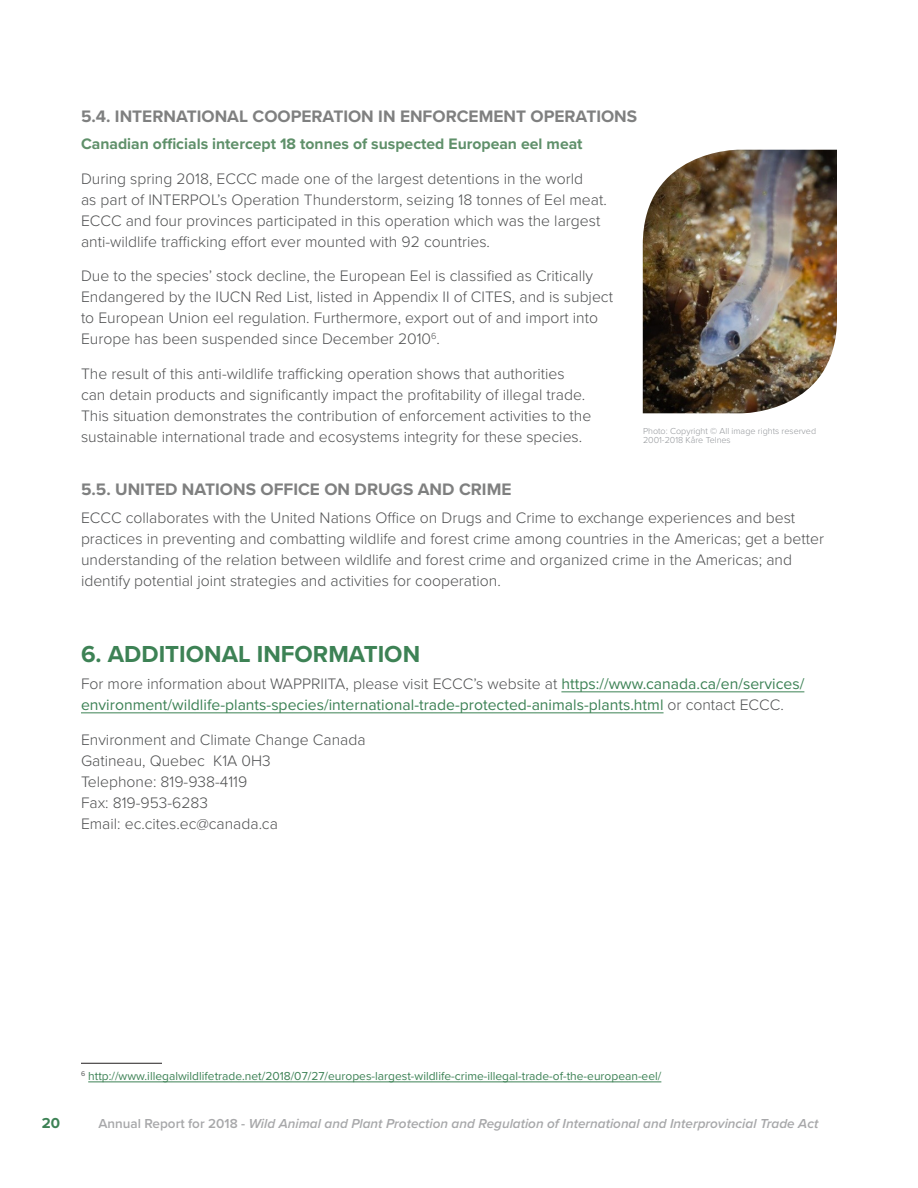
<style>
.page{position:relative;width:918px;height:1188px;background:#fff}
.page>*{position:absolute;margin:0;border:0;box-sizing:border-box;transform-origin:0 0}
.t1{font:700 24px "Proxima Nova";color:#3d8255}
.t2{font:700 17.25px "Proxima Nova";color:#7f8080}
.Body_Text{font:300 15.75px/21px "Proxima Nova";color:#4e4f50}
.Body_Text-2{font:15.75px/21px "Proxima Nova";color:#3d8255}
.Body_Text-3{font:700 15.75px "Proxima Nova";color:#5f906a}
.t3{font:700 15px "Proxima Nova";color:#3d8255}
.t4{font:italic 600 13.5px "Proxima Nova";color:#717275}
.Footnote{font:12px "Proxima Nova";color:#3d8255}
.Body_Text-4{font:300 9px/9.8px "Proxima Nova";color:#93969a}
.s1{font-weight:300;color:#4e4f50}
.s2{font-style:normal}
</style>
<div class="page">
<hr style="left:561px;top:691px;width:243px;height:1px;background:#3d8255">
<hr style="left:81px;top:712px;width:583px;height:1px;background:#3d8255">
<hr style="left:81px;top:1063px;width:81px;height:1px;background:#231f20">
<hr style="left:88px;top:1082px;width:573px;height:1px;background:#3d8255">
<img style="left:643px;top:150px;width:194px;height:263px">
<p class="t2" style="left:81px;top:103px;width:558px">5.4. INTERNATIONAL COOPERATION IN ENFORCEMENT OPERATIONS</p>
<p class="Body_Text-3" style="left:81px;top:132px;width:503px">Canadian officials intercept 18 tonnes of suspected European eel meat</p>
<p class="Body_Text" style="left:81px;top:167px;width:527px">During spring 2018, ECCC made one of the largest detentions in the world<br>as part of INTERPOL’s Operation Thunderstorm, seizing 18 tonnes of Eel meat.<br>ECCC and four provinces participated in this operation which was the largest anti-wildlife trafficking effort ever mounted with 92 countries.</p>
<p class="Body_Text" style="left:81px;top:265px;width:534px">Due to the species’ stock decline, the European Eel is classified as Critically Endangered by the IUCN Red List, listed in Appendix II of CITES, and is subject to European Union eel regulation. Furthermore, export out of and import into Europe has been suspended since December 2010<sup>6</sup>.</p>
<p class="Body_Text" style="left:81px;top:362px;width:512px">The result of this anti-wildlife trafficking operation shows that authorities can detain products and significantly impact the profitability of illegal trade.<br>This situation demonstrates the contribution of enforcement activities to the sustainable international trade and ecosystems integrity for these species.</p>
<p class="t2" style="left:81px;top:477px;width:432px">5.5. UNITED NATIONS OFFICE ON DRUGS AND CRIME</p>
<p class="Body_Text" style="left:81px;top:506px;width:745px">ECCC collaborates with the United Nations Office on Drugs and Crime to exchange experiences and best practices in preventing and combatting wildlife and forest crime among countries in the Americas; get a better understanding of the relation between wildlife and forest crime and organized crime in the Americas; and identify potential joint strategies and activities for cooperation.</p>
<p class="Body_Text-4" style="left:643px;top:425px;width:175px">Photo: Copyright © All image rights reserved<br>2001-2018 Kåre Telnes</p>
<p class="t1" style="left:81px;top:636px;width:341px">6. ADDITIONAL INFORMATION</p>
<p class="Body_Text-2" style="left:81px;top:673px;width:725px"><span class="s1">For more information about WAPPRIITA, please visit ECCC’s website at</span> https://www.canada.ca/en/services/ environment/wildlife-plants-species/international-trade-protected-animals-plants.html <span class="s1">or contact ECCC.</span></p>
<p class="Body_Text" style="left:81px;top:728px;width:286px">Environment and Climate Change Canada</p>
<p class="Body_Text" style="left:81px;top:749px;width:191px">Gatineau, Quebec K1A 0H3</p>
<p class="Body_Text" style="left:81px;top:770px;width:168px">Telephone: 819-938-4119</p>
<p class="Body_Text" style="left:81px;top:791px;width:129px">Fax: 819-953-6283</p>
<p class="Body_Text" style="left:81px;top:812px;width:198px">Email: ec.cites.ec@canada.ca</p>
<p class="Footnote" style="left:81px;top:1067px;width:582px"><sup>6</sup> http://www.illegalwildlifetrade.net/2018/07/27/europes-largest-wildlife-crime-illegal-trade-of-the-european-eel/</p>
<p class="t3" style="left:42px;top:1112px;width:20px">20</p>
<p class="t4" style="left:99px;top:1114px;width:721px"><span class="s2">Annual Report for 2018 -</span> Wild Animal and Plant Protection and Regulation of International and Interprovincial Trade Act</p>
</div>
